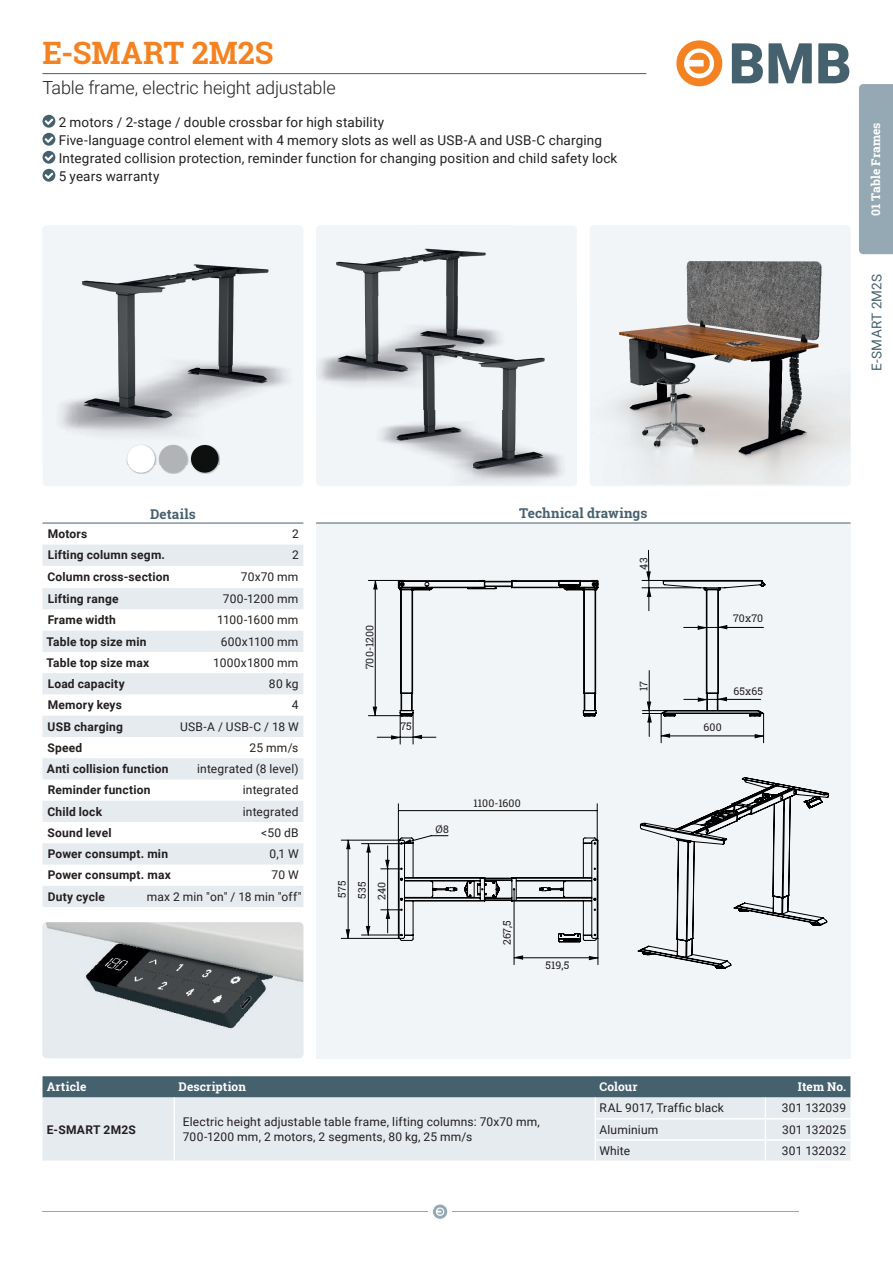
<style>
.page{position:relative;width:893px;height:1263px;background:#fff}
.page>*{position:absolute;margin:0;border:0;box-sizing:border-box;transform-origin:0 0}
.t1{font:700 30.9px "Roboto Slab";color:#f58220}
.t2{font:300 18px "Roboto";letter-spacing:-.01em;color:#231f20}
.t3{font:13.5px/18px "Roboto";letter-spacing:.01em;color:#231f20}
.t4{font:700 13.5px "Roboto Slab";letter-spacing:.01em;color:#46616e}
.t5{font:13.5px "Roboto";letter-spacing:.02em;color:#46616e}
.t6{font:12px/14.4px "Roboto";letter-spacing:.015em;color:#231f20}
.t7{font:700 12px "Roboto";letter-spacing:.015em;color:#231f20}
.t8{font:700 12px "Roboto Slab";letter-spacing:.005em;color:#fff}
.t9{font:10.5px/19.6px "Roboto Slab";letter-spacing:.01em;color:#231f20}
</style>
<div class="page">
<hr style="left:43px;top:1211px;width:385px;height:1px;background:#94a9b4">
<hr style="left:452px;top:1211px;width:347px;height:1px;background:#94a9b4">
<svg style="left:433px;top:1204px;width:14px;height:15px"></svg>
<div style="left:859px;top:84px;width:34px;height:170px;background:#95a9b4"></div>
<hr style="left:43px;top:73px;width:603px;height:1px;background:#46616e">
<svg style="left:732px;top:43px;width:80px;height:40px"></svg>
<svg style="left:818px;top:43px;width:31px;height:40px"></svg>
<svg style="left:676px;top:40px;width:46px;height:46px"></svg>
<div style="left:316px;top:524px;width:534px;height:534px;background:#f2f5f7"></div>
<div style="left:316px;top:225px;width:261px;height:261px;background:#f2f5f7;border-radius:4px"></div>
<img style="left:336px;top:255px;width:79px;height:62px">
<img style="left:415px;top:248px;width:71px;height:49px">
<img style="left:319px;top:317px;width:49px;height:68px">
<img style="left:590px;top:225px;width:261px;height:259px">
<div style="left:43px;top:225px;width:260px;height:261px;background:#f2f5f7;border-radius:4px"></div>
<img style="left:60px;top:264px;width:228px;height:199px">
<img style="left:159px;top:445px;width:29px;height:29px">
<div style="left:159px;top:445px;width:28px;height:28px;background:#b2b3b7;border-radius:50%"></div>
<img style="left:127px;top:445px;width:29px;height:29px">
<div style="left:127px;top:445px;width:28px;height:28px;background:#fff;border-radius:50%"></div>
<img style="left:191px;top:445px;width:29px;height:29px">
<div style="left:191px;top:445px;width:28px;height:28px;background:#0e1010;border-radius:50%"></div>
<div style="left:341px;top:550px;width:423px;height:415px;background:#f2f5f7"></div>
<div style="left:391px;top:625px;width:7px;height:219px;background:#f2f5f7"></div>
<svg style="left:373px;top:580px;width:5px;height:136px"></svg>
<svg style="left:346px;top:839px;width:44px;height:100px"></svg>
<svg style="left:646px;top:571px;width:6px;height:9px"></svg>
<svg style="left:398px;top:580px;width:431px;height:389px"></svg>
<img style="left:513px;top:357px;width:32px;height:34px">
<img style="left:472px;top:391px;width:90px;height:91px">
<img style="left:380px;top:409px;width:92px;height:72px">
<img style="left:368px;top:297px;width:145px;height:112px">
<img style="left:43px;top:922px;width:260px;height:136px">
<svg style="left:43px;top:115px;width:12px;height:67px"></svg>
<svg style="left:43px;top:1076px;width:807px;height:84px;background:#bdc8ce"></svg>
<hr style="left:596px;top:1118px;width:169px;height:1px;background:#fff">
<hr style="left:595px;top:1139px;width:171px;height:2px;background:#fff">
<svg style="left:42px;top:545px;width:261px;height:362px;fill:#e6ebef"></svg>
<hr style="left:42px;top:523px;width:137px;height:1px;background:#46616e">
<hr style="left:179px;top:523px;width:124px;height:1px;background:#46616e">
<hr style="left:316px;top:523px;width:534px;height:1px;background:#46616e">
<h1 class="t1" style="left:43px;top:32px;width:233px">E-SMART 2M2S</h1>
<h2 class="t2" style="left:43px;top:75px;width:295px">Table frame, electric height adjustable</h2>
<p class="t3" style="left:59px;top:112px;width:560px">2 motors / 2-stage / double crossbar for high stability<br>Five-language control element with 4 memory slots as well as USB-A and USB-C charging Integrated collision protection, reminder function for changing position and child safety lock 5 years warranty</p>
<p class="t8" style="left:868px;top:216px;width:95px;rotate:-90deg">01 Table Frames</p>
<p class="t5" style="left:867px;top:371px;width:99px;rotate:-90deg">E-SMART 2M2S</p>
<p class="t4" style="left:150px;top:505px;width:47px">Details</p>
<p class="t7" style="left:48px;top:525px;width:41px">Motors</p>
<p class="t6" style="left:292px;top:526px;width:8px">2</p>
<p class="t7" style="left:48px;top:547px;width:119px">Lifting column segm.</p>
<p class="t6" style="left:292px;top:548px;width:8px">2</p>
<p class="t7" style="left:47px;top:569px;width:124px">Column cross-section</p>
<p class="t6" style="left:241px;top:569px;width:59px">70x70 mm</p>
<p class="t7" style="left:48px;top:590px;width:72px">Lifting range</p>
<p class="t6" style="left:223px;top:591px;width:77px">700-1200 mm</p>
<p class="t7" style="left:48px;top:612px;width:70px">Frame width</p>
<p class="t6" style="left:217px;top:612px;width:83px">1100-1600 mm</p>
<p class="t7" style="left:47px;top:633px;width:101px">Table top size min</p>
<p class="t6" style="left:221px;top:634px;width:79px">600x1100 mm</p>
<p class="t7" style="left:47px;top:654px;width:104px">Table top size max</p>
<p class="t6" style="left:213px;top:655px;width:87px">1000x1800 mm</p>
<p class="t7" style="left:48px;top:675px;width:78px">Load capacity</p>
<p class="t6" style="left:269px;top:676px;width:31px">80 kg</p>
<p class="t7" style="left:48px;top:697px;width:76px">Memory keys</p>
<p class="t6" style="left:292px;top:697px;width:8px">4</p>
<p class="t7" style="left:48px;top:718px;width:77px">USB charging</p>
<p class="t6" style="left:180px;top:719px;width:120px">USB-A / USB-C / 18 W</p>
<p class="t7" style="left:47px;top:739px;width:36px">Speed</p>
<p class="t6" style="left:250px;top:740px;width:50px">25 mm/s</p>
<p class="t7" style="left:47px;top:760px;width:123px">Anti collision function</p>
<p class="t6" style="left:197px;top:761px;width:103px">integrated (8 level)</p>
<p class="t7" style="left:48px;top:782px;width:104px">Reminder function</p>
<p class="t6" style="left:243px;top:782px;width:57px">integrated</p>
<p class="t7" style="left:47px;top:803px;width:56px">Child lock</p>
<p class="t6" style="left:243px;top:804px;width:57px">integrated</p>
<p class="t7" style="left:47px;top:824px;width:66px">Sound level</p>
<p class="t6" style="left:261px;top:825px;width:39px">&lt;50 dB</p>
<p class="t7" style="left:48px;top:845px;width:122px">Power consumpt. min</p>
<p class="t6" style="left:270px;top:846px;width:31px">0,1 W</p>
<p class="t7" style="left:48px;top:867px;width:125px">Power consumpt. max</p>
<p class="t6" style="left:272px;top:867px;width:29px">70 W</p>
<p class="t7" style="left:48px;top:888px;width:59px">Duty cycle</p>
<p class="t6" style="left:147px;top:889px;width:156px">max 2 min "on" / 18 min "off"</p>
<p class="t9" style="left:360px;top:669px;width:46px;rotate:-90deg">700-1200</p>
<p class="t9" style="left:400px;top:716px;width:13px">75</p>
<p class="t4" style="left:519px;top:504px;width:130px">Technical drawings</p>
<p class="t9" style="left:634px;top:569px;width:14px;rotate:-90deg">43</p>
<p class="t9" style="left:634px;top:691px;width:11px;rotate:-90deg">17</p>
<p class="t9" style="left:332px;top:898px;width:19px;rotate:-90deg">575</p>
<p class="t9" style="left:352px;top:900px;width:20px;rotate:-90deg">535<br>240</p>
<p class="t9" style="left:436px;top:819px;width:15px">Ø8</p>
<p class="t9" style="left:473px;top:794px;width:49px">1100-1600</p>
<p class="t9" style="left:497px;top:945px;width:26px;rotate:-90deg">267,5</p>
<p class="t9" style="left:546px;top:955px;width:25px">519,5</p>
<p class="t9" style="left:733px;top:608px;width:31px">70x70</p>
<p class="t9" style="left:704px;top:717px;width:20px">600</p>
<p class="t9" style="left:733px;top:681px;width:31px">65x65</p>
<p class="t8" style="left:47px;top:1078px;width:41px">Article</p>
<p class="t8" style="left:179px;top:1078px;width:69px">Description</p>
<p class="t8" style="left:600px;top:1078px;width:40px">Colour</p>
<p class="t8" style="left:798px;top:1078px;width:50px">Item No.</p>
<p class="t7" style="left:47px;top:1121px;width:91px">E-SMART 2M2S</p>
<p class="t6" style="left:183px;top:1114px;width:359px">Electric height adjustable table frame, lifting columns: 70x70 mm,<br>700-1200 mm, 2 motors, 2 segments, 80 kg, 25 mm/s</p>
<p class="t6" style="left:600px;top:1100px;width:126px">RAL 9017, Traffic black</p>
<p class="t6" style="left:782px;top:1100px;width:66px">301 132039</p>
<p class="t6" style="left:600px;top:1122px;width:60px">Aluminium</p>
<p class="t6" style="left:782px;top:1122px;width:66px">301 132025</p>
<p class="t6" style="left:600px;top:1143px;width:32px">White</p>
<p class="t6" style="left:782px;top:1143px;width:66px">301 132032</p>
</div>
